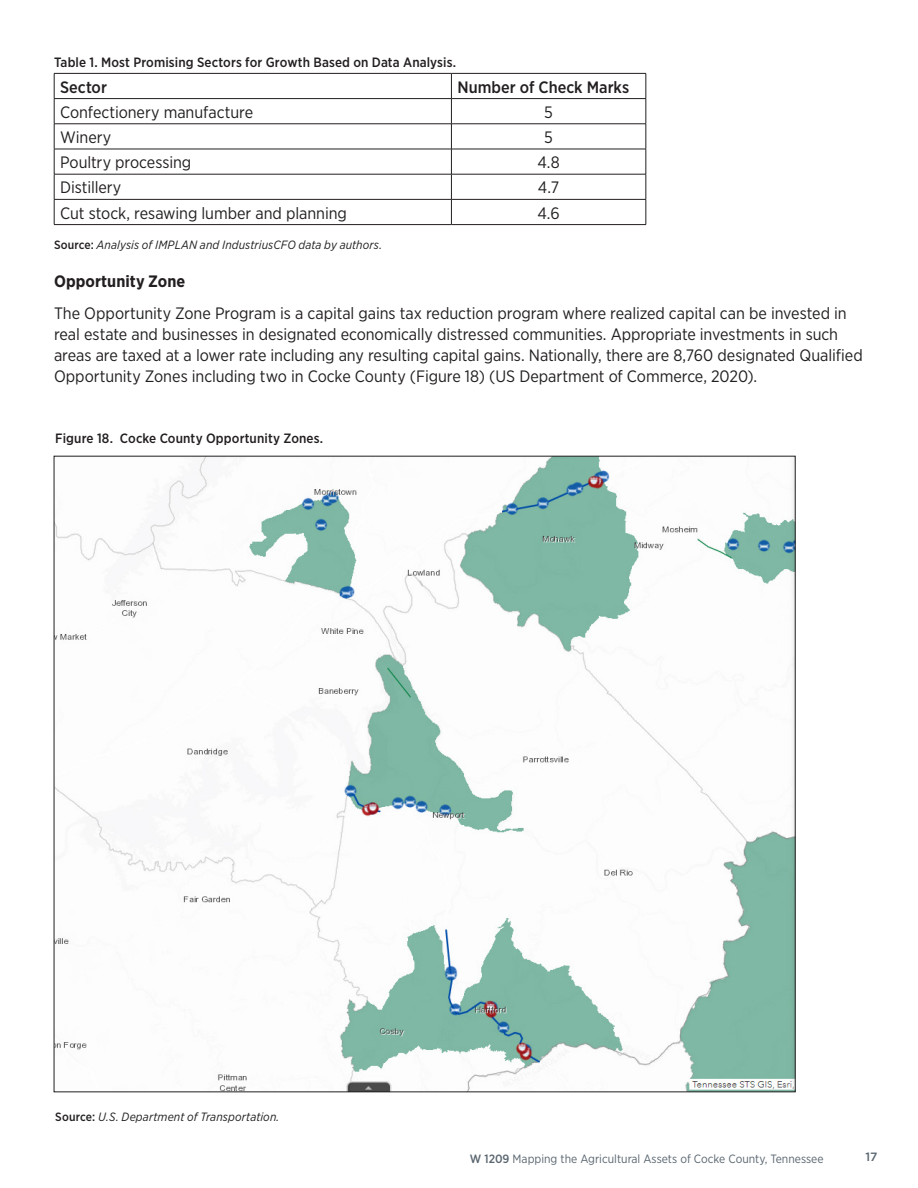
<style>
.page{position:relative;width:918px;height:1188px;background:#fff}
.page>*{position:absolute;margin:0;border:0;box-sizing:border-box;transform-origin:0 0}
.Subheads_2{font:16.5px/21px "Gotham Narrow";letter-spacing:-.005em;color:#231f20}
.Body_Text{font:16.5px "Gotham Narrow";letter-spacing:-.005em;color:#231f20}
.Body_Text-2{font:500 16.5px "Gotham Narrow";color:#231f20}
.Subheads{font:700 16.5px "Gotham Narrow";letter-spacing:.005em;color:#231f20}
.Photo_Captions{font:500 13.5px "Gotham Narrow";letter-spacing:.01em;color:#231f20}
.Photo_Captions-2{font:italic 12px "Gotham Narrow";letter-spacing:.01em;color:#231f20}
.t1{font:12px "Gotham Narrow";color:#5a6670}
.t2{font:500 12px "Gotham";color:#5a6670}
.s1{font-weight:500;font-style:normal}
.s2{font-weight:500}
</style>
<div class="page">
<hr style="left:54px;top:73px;width:397px;height:1px;background:#231f20">
<hr style="left:451px;top:73px;width:195px;height:1px;background:#231f20">
<hr style="left:54px;top:98px;width:397px;height:1px;background:#231f20">
<hr style="left:451px;top:98px;width:195px;height:1px;background:#231f20">
<hr style="left:54px;top:124px;width:397px;height:1px;background:#231f20">
<hr style="left:451px;top:124px;width:195px;height:1px;background:#231f20">
<hr style="left:54px;top:149px;width:397px;height:1px;background:#231f20">
<hr style="left:451px;top:149px;width:195px;height:1px;background:#231f20">
<hr style="left:54px;top:174px;width:397px;height:1px;background:#231f20">
<hr style="left:451px;top:174px;width:195px;height:1px;background:#231f20">
<hr style="left:54px;top:199px;width:397px;height:1px;background:#231f20">
<svg style="left:54px;top:74px;width:1px;height:150px"></svg>
<hr style="left:451px;top:199px;width:195px;height:1px;background:#231f20">
<svg style="left:451px;top:74px;width:1px;height:150px"></svg>
<svg style="left:646px;top:74px;width:1px;height:150px"></svg>
<hr style="left:54px;top:224px;width:397px;height:1px;background:#231f20">
<hr style="left:451px;top:224px;width:195px;height:1px;background:#231f20">
<img style="left:56px;top:458px;width:737px;height:632px">
<p class="Photo_Captions" style="left:54px;top:54px;width:404px">Table 1. Most Promising Sectors for Growth Based on Data Analysis.</p>
<p class="Body_Text-2" style="left:60px;top:76px;width:48px">Sector</p>
<p class="Body_Text-2" style="left:457px;top:76px;width:173px">Number of Check Marks</p>
<p class="Body_Text" style="left:60px;top:102px;width:194px">Confectionery manufacture</p>
<p class="Body_Text" style="left:544px;top:102px;width:10px">5</p>
<p class="Body_Text" style="left:60px;top:127px;width:53px">Winery</p>
<p class="Body_Text" style="left:544px;top:127px;width:10px">5</p>
<p class="Body_Text" style="left:60px;top:152px;width:133px">Poultry processing</p>
<p class="Body_Text" style="left:537px;top:152px;width:24px">4.8</p>
<p class="Body_Text" style="left:60px;top:177px;width:63px">Distillery</p>
<p class="Body_Text" style="left:538px;top:177px;width:23px">4.7</p>
<p class="Body_Text" style="left:60px;top:203px;width:288px">Cut stock, resawing lumber and planning</p>
<p class="Body_Text" style="left:537px;top:203px;width:24px">4.6</p>
<p class="Photo_Captions-2" style="left:54px;top:237px;width:330px"><span class="s1">Source:</span> Analysis of IMPLAN and IndustriusCFO data by authors.</p>
<p class="Subheads" style="left:54px;top:271px;width:133px">Opportunity Zone</p>
<p class="Subheads_2" style="left:54px;top:302px;width:810px">The Opportunity Zone Program is a capital gains tax reduction program where realized capital can be invested in real estate and businesses in designated economically distressed communities. Appropriate investments in such areas are taxed at a lower rate including any resulting capital gains. Nationally, there are 8,760 designated Qualified Opportunity Zones including two in Cocke County (Figure 18) (US Department of Commerce, 2020).</p>
<p class="Photo_Captions" style="left:55px;top:430px;width:270px">Figure 18. Cocke County Opportunity Zones.</p>
<p class="Photo_Captions-2" style="left:55px;top:1109px;width:226px"><span class="s1">Source:</span> U.S. Department of Transportation.</p>
<p class="t1" style="left:470px;top:1151px;width:355px"><span class="s2">W 1209</span> Mapping the Agricultural Assets of Cocke County, Tennessee</p>
<p class="t2" style="left:866px;top:1149px;width:13px">17</p>
</div>
